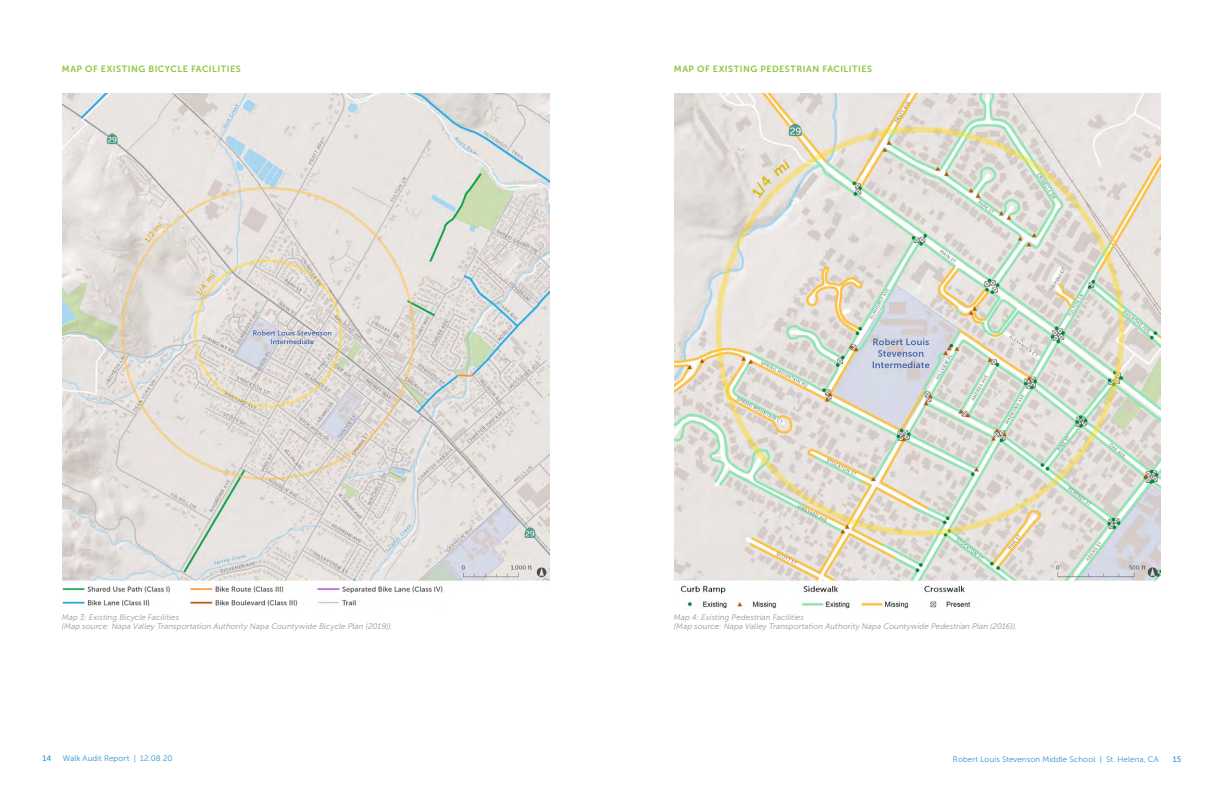
<style>
.page{position:relative;width:1224px;height:792px;background:#fff}
.page>*{position:absolute;margin:0;border:0;box-sizing:border-box;transform-origin:0 0}
.Body_Headlines{font:9px "Museo Sans 700";letter-spacing:.055em;color:#8bc63e}
.Body_Text{font:italic 8px/9px "Museo Sans 300";letter-spacing:.01em;color:#939598}
.t1{font:8px "Museo Sans 300";letter-spacing:.015em;color:#2a92d0}
.t2{font:8px "Museo Sans 500";color:#2a92d0}
</style>
<div class="page">
<img style="left:63px;top:93px;width:486px;height:514px">
<img style="left:675px;top:94px;width:486px;height:514px">
<p class="Body_Headlines" style="left:62px;top:64px;width:180px">MAP OF EXISTING BICYCLE FACILITIES</p>
<p class="Body_Text" style="left:62px;top:613px;width:332px">Map 3: Existing Bicycle Facilities<br>(Map source: Napa Valley Transportation Authority Napa Countywide Bicycle Plan (2019)).</p>
<p class="Body_Headlines" style="left:674px;top:64px;width:200px">MAP OF EXISTING PEDESTRIAN FACILITIES</p>
<p class="Body_Text" style="left:674px;top:613px;width:344px">Map 4: Existing Pedestrian Facilities<br>(Map source: Napa Valley Transportation Authority Napa Countywide Pedestrian Plan (2016)).</p>
<p class="t2" style="left:43px;top:754px;width:10px">14</p>
<p class="t1" style="left:63px;top:754px;width:111px">Walk Audit Report | 12.08.20</p>
<p class="t1" style="left:953px;top:755px;width:207px">Robert Louis Stevenson Middle School | St. Helena, CA</p>
<p class="t2" style="left:1173px;top:755px;width:10px">15</p>
</div>
